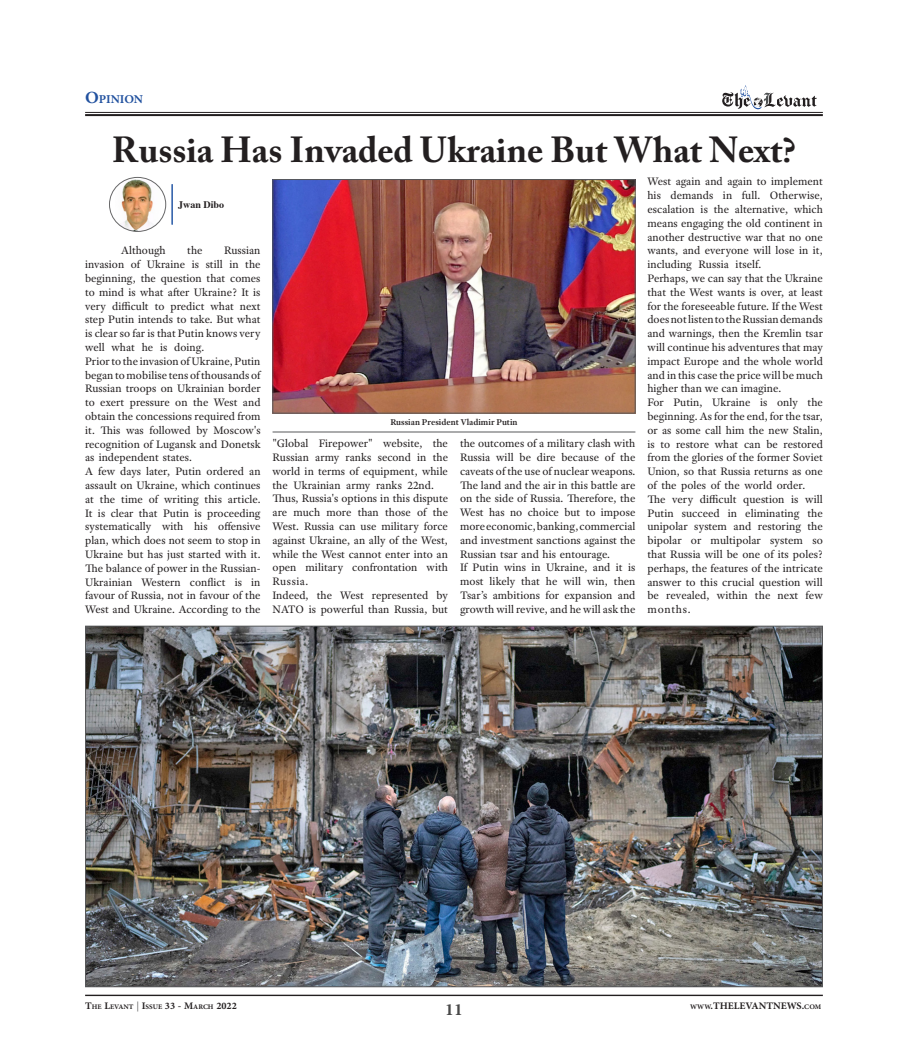
<style>
.page{position:relative;width:908px;height:1063px;background:#fff}
.page>*{position:absolute;margin:0;border:0;box-sizing:border-box;transform-origin:0 0}
.t1{font:700 36px "Adobe Caslon Pro";color:#231f20}
.t2{font:700 24px "Adobe Arabic";color:#494949}
.t3{font:700 16.8px "Adobe Arabic";letter-spacing:-.005em;color:#21519f}
.t4{font:700 14px "Adobe Arabic";color:#231f20}
.t5{font:11.5px/13.8px "Adobe Text Pro";color:#231f20}
.t6{font:700 10px "Times";color:#231f20}
.t7{font:700 9.8px "Adobe Arabic";color:#231f20}
.t8{font:600 9px "Adobe Text Pro";color:#231f20}
.s1{font-size:24px}
.s2{font-size:14px}
.s3{font-weight:400;font-size:14px;color:#666}
.s4{font-size:9.8px}
</style>
<div class="page">
<hr style="left:85px;top:112px;width:737px;height:1px;background:#231f20">
<hr style="left:85px;top:114px;width:737px;height:2px;background:#231f20">
<svg style="left:722px;top:85px;width:94px;height:24px"></svg>
<hr style="left:85px;top:995px;width:737px;height:1px;background:#231f20">
<img style="left:115px;top:179px;width:45px;height:52px">
<div style="left:109px;top:177px;width:57px;height:55px;border:1px solid #686869;border-radius:50%"></div>
<hr style="left:171px;top:184px;width:2px;height:41px;background:#1b50a1">
<img style="left:87px;top:628px;width:733px;height:357px">
<img style="left:274px;top:181px;width:359px;height:230px">
<div style="left:272px;top:179px;width:363px;height:234px;border:1px solid #57585a"></div>
<hr style="left:272px;top:432px;width:363px;height:1px;background:#57585a">
<h3 class="t3" style="left:85px;top:87px;width:59px"><span class="s1">O</span>pinion</h3>
<h1 class="t1" style="left:112px;top:129px;width:685px">Russia Has Invaded Ukraine But What Next?</h1>
<p class="t6" style="left:178px;top:195px;width:47px">Jwan Dibo</p>
<p class="t5" style="left:121px;top:244px;width:46px">Although</p>
<p class="t5" style="left:187px;top:244px;width:17px">the</p>
<p class="t5" style="left:85px;top:244px;width:177px;text-indent:139px">Russian invasion of Ukraine is still in the beginning, the question that comes to mind is what after Ukraine? It is very difficult to predict what next step Putin intends to take. But what is clear so far is that Putin knows very well what he is doing.<br>Prior to the invasion of Ukraine, Putin began to mobilise tens of thousands of Russian troops on Ukrainian border to exert pressure on the West and obtain the concessions required from it. This was followed by Moscow's recognition of Lugansk and Donetsk as independent states.<br>A few days later, Putin ordered an assault on Ukraine, which continues at the time of writing this article.<br>It is clear that Putin is proceeding systematically with his offensive plan, which does not seem to stop in Ukraine but has just started with it.<br>The balance of power in the Russian-Ukrainian Western conflict is in favour of Russia, not in favour of the West and Ukraine. According to the</p>
<p class="t8" style="left:390px;top:416px;width:129px">Russian President Vladimir Putin</p>
<p class="t5" style="left:272px;top:436px;width:177px">"Global Firepower" website, the<br>Russian army ranks second in the world in terms of equipment, while the Ukrainian army ranks 22nd.<br>Thus, Russia's options in this dispute are much more than those of the<br>West. Russia can use military force against Ukraine, an ally of the West, while the West cannot enter into an open military confrontation with<br>Russia.<br>Indeed, the West represented by<br>NATO is powerful than Russia, but</p>
<p class="t5" style="left:460px;top:436px;width:177px">the outcomes of a military clash with Russia will be dire because of the caveats of the use of nuclear weapons.<br>The land and the air in this battle are on the side of Russia. Therefore, the West has no choice but to impose more economic, banking, commercial and investment sanctions against the Russian tsar and his entourage.<br>If Putin wins in Ukraine, and it is most likely that he will win, then Tsar’s ambitions for expansion and growth will revive, and he will ask the</p>
<p class="t5" style="left:647px;top:175px;width:177px">West again and again to implement his demands in full. Otherwise, escalation is the alternative, which means engaging the old continent in another destructive war that no one wants, and everyone will lose in it, including Russia itself.<br>Perhaps, we can say that the Ukraine that the West wants is over, at least for the foreseeable future. If the West does not listen to the Russian demands and warnings, then the Kremlin tsar will continue his adventures that may impact Europe and the whole world and in this case the price will be much higher than we can imagine.<br>For Putin, Ukraine is only the beginning. As for the end, for the tsar, or as some call him the new Stalin, is to restore what can be restored from the glories of the former Soviet Union, so that Russia returns as one of the poles of the world order.<br>The very difficult question is will Putin succeed in eliminating the unipolar system and restoring the bipolar or multipolar system so that Russia will be one of its poles? perhaps, the features of the intricate answer to this crucial question will be revealed, within the next few months.</p>
<p class="t7" style="left:85px;top:999px;width:153px"><span class="s2">T</span>he <span class="s2">L</span>evant <span class="s3">|</span> <span class="s2">I</span>ssue <span class="s2">33 - M</span>arch <span class="s2">2022</span></p>
<p class="t4" style="left:690px;top:996px;width:57px"><span class="s4">www</span>.THELEVAN</p>
<p class="t4" style="left:766px;top:996px;width:15px">TNEWS</p>
<p class="t7" style="left:801px;top:999px;width:21px"><span class="s2">.</span>com</p>
<h2 class="t2" style="left:445px;top:993px;width:19px">11</h2>
</div>
